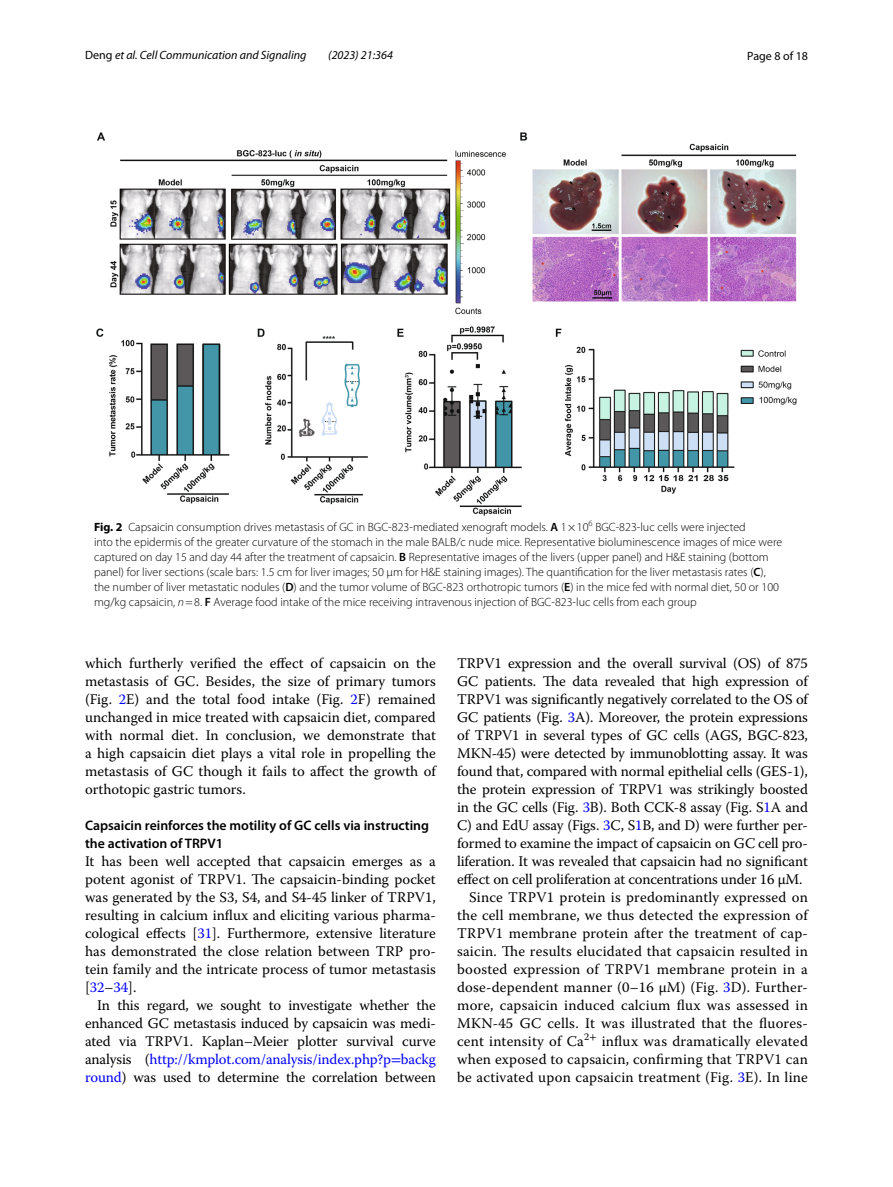
<style>
.page{position:relative;width:893px;height:1187px;background:#fff}
.page>*{position:absolute;margin:0;border:0;box-sizing:border-box;transform-origin:0 0}
.t1{font:14.7px/18px "Warnock Pro";color:#000;text-align:justify}
.t2{font:600 13.8px/18px "Myriad Pro";color:#000}
.t3{font:300 12px/15px "Myriad Pro";color:#000}
.t4{font:italic 12px "Myriad Pro";color:#000}
.t5{font:12px "Myriad Pro";color:#000}
.s1{font-style:normal}
.s2{font-weight:700}
.s3{font-weight:600}
.s4{font-style:italic}
.s5{color:#00f}
.s6{font-family:"STIX";color:#00f}
</style>
<div class="page">
<img style="left:96px;top:133px;width:701px;height:383px">
<p class="t4" style="left:85px;top:48px;width:223px"><span class="s1">Deng</span> et al. Cell Communication and Signaling</p>
<p class="t4" style="left:328px;top:48px;width:66px">(2023) 21:364</p>
<p class="t5" style="left:747px;top:48px;width:62px">Page 8 of 18</p>
<p class="t3" style="left:94px;top:519px;width:690px"><span class="s2">Fig. 2</span> Capsaicin consumption drives metastasis of GC in BGC-823-mediated xenograft models. <span class="s3">A</span> 1× -10<sup>6</sup> BGC-823-luc cells were injected<br>into the epidermis of the greater curvature of the stomach in the male BALB/c nude mice. Representative bioluminescence images of mice were captured on day 15 and day 44 after the treatment of capsaicin. <span class="s3">B</span> Representative images of the livers (upper panel) and H&amp;E staining (bottom panel) for liver sections (scale bars: 1.5 cm for liver images; 50 μm for H&amp;E staining images). The quantification for the liver metastasis rates (<span class="s3">C</span>), the number of liver metastatic nodules (<span class="s3">D</span>) and the tumor volume of BGC-823 orthotropic tumors (<span class="s3">E</span>) in the mice fed with normal diet, 50 or 100 mg/kg capsaicin, <span class="s4">n</span>=8. <span class="s3">F</span> Average food intake of the mice receiving intravenous injection of BGC-823-luc cells from each group</p>
<p class="t1" style="left:85px;top:653px;width:352px">which furtherly verified the effect of capsaicin on the metastasis of GC. Besides, the size of primary tumors (Fig. <span class="s5">2</span>E) and the total food intake (Fig. <span class="s5">2</span>F) remained unchanged in mice treated with capsaicin diet, compared with normal diet. In conclusion, we demonstrate that a high capsaicin diet plays a vital role in propelling the metastasis of GC though it fails to affect the growth of orthotopic gastric tumors.</p>
<p class="t2" style="left:85px;top:815px;width:346px">Capsaicin reinforces the motility of GC cells via instructing the activation of TRPV1</p>
<p class="t1" style="left:85px;top:851px;width:352px">It has been well accepted that capsaicin emerges as a potent agonist of TRPV1. The capsaicin-binding pocket was generated by the S3, S4, and S4-45 linker of TRPV1, resulting in calcium influx and eliciting various pharma&shy;cological effects [<span class="s5">31</span>]. Furthermore, extensive literature has demonstrated the close relation between TRP pro&shy;tein family and the intricate process of tumor metastasis [<span class="s5">32</span>–<span class="s5">34</span>].</p>
<p class="t1" style="left:85px;top:995px;width:352px;text-indent:12px">In this regard, we sought to investigate whether the enhanced GC metastasis induced by capsaicin was medi&shy;ated via TRPV1. Kaplan–Meier plotter survival curve analysis (<span class="s5">http://kmplot.com/analysis/index.php?p</span><span class="s6">=</span><span class="s5">backg round</span>) was used to determine the correlation between</p>
<p class="t1" style="left:457px;top:653px;width:352px">TRPV1 expression and the overall survival (OS) of 875</p>
<p class="t1" style="left:457px;top:671px;width:352px">GC patients. The data revealed that high expression of</p>
<p class="t1" style="left:457px;top:689px;width:352px">TRPV1 was significantly negatively correlated to the OS of</p>
<p class="t1" style="left:457px;top:707px;width:352px">GC patients (Fig. <span class="s5">3</span>A). Moreover, the protein expressions</p>
<p class="t1" style="left:457px;top:725px;width:352px">of TRPV1 in several types of GC cells (AGS, BGC-823,</p>
<p class="t1" style="left:457px;top:743px;width:352px">MKN-45) were detected by immunoblotting assay. It was</p>
<p class="t1" style="left:457px;top:761px;width:352px">found that, compared with normal epithelial cells (GES-1),</p>
<p class="t1" style="left:457px;top:779px;width:352px">the protein expression of TRPV1 was strikingly boosted</p>
<p class="t1" style="left:457px;top:797px;width:352px">in the GC cells (Fig. <span class="s5">3</span>B). Both CCK-8 assay (Fig. S<span class="s5">1</span>A and</p>
<p class="t1" style="left:457px;top:815px;width:352px">C) and EdU assay (Figs. <span class="s5">3</span>C, S<span class="s5">1</span>B, and D) were further per-</p>
<p class="t1" style="left:457px;top:833px;width:352px">formed to examine the impact of capsaicin on GC cell pro-</p>
<p class="t1" style="left:457px;top:851px;width:352px">liferation. It was revealed that capsaicin had no significant</p>
<p class="t1" style="left:457px;top:869px;width:347px">effect on cell proliferation at concentrations under 16 μM.</p>
<p class="t1" style="left:469px;top:887px;width:340px">Since TRPV1 protein is predominantly expressed on</p>
<p class="t1" style="left:457px;top:905px;width:352px">the cell membrane, we thus detected the expression of</p>
<p class="t1" style="left:457px;top:923px;width:352px">TRPV1 membrane protein after the treatment of cap-</p>
<p class="t1" style="left:457px;top:941px;width:352px">saicin. The results elucidated that capsaicin resulted in</p>
<p class="t1" style="left:457px;top:959px;width:352px">boosted expression of TRPV1 membrane protein in a</p>
<p class="t1" style="left:457px;top:977px;width:352px">dose-dependent manner (0–16 μM) (Fig. <span class="s5">3</span>D). Further-</p>
<p class="t1" style="left:457px;top:995px;width:352px">more, capsaicin induced calcium flux was assessed in</p>
<p class="t1" style="left:457px;top:1013px;width:352px">MKN-45 GC cells. It was illustrated that the fluores-</p>
<p class="t1" style="left:457px;top:1031px;width:352px">cent intensity of Ca<sup>2</sup><sup>+</sup> influx was dramatically elevated</p>
<p class="t1" style="left:457px;top:1049px;width:352px">when exposed to capsaicin, confirming that TRPV1 can</p>
<p class="t1" style="left:457px;top:1067px;width:352px">be activated upon capsaicin treatment (Fig. <span class="s5">3</span>E). In line</p>
</div>
